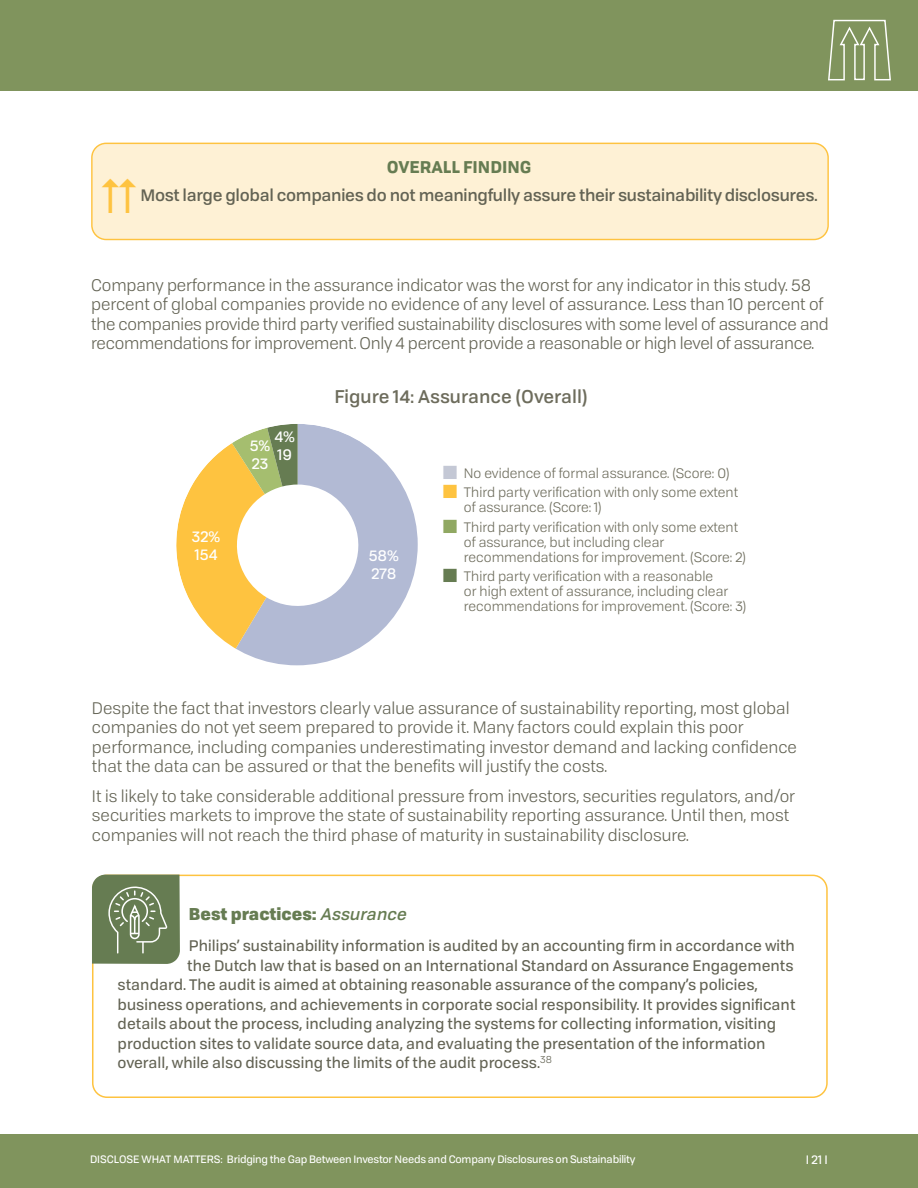
<style>
.page{position:relative;width:918px;height:1188px;background:#fff}
.page>*{position:absolute;margin:0;border:0;box-sizing:border-box;transform-origin:0 0}
.t1{font:500 18px "Tofino";color:#6d6c5c}
.t2{font:16.5px/19.5px "Tofino";color:#636354}
.t3{font:500 16.5px "Tofino";letter-spacing:-.02em;color:#636354}
.t4{font:900 16.5px "Tofino";color:#667c52}
.t5{font:700 16.5px "Tofino";color:#667c52}
.t6{font:15px "Tofino";color:#636354}
.t7{font:15px/18px "Tofino";color:#fff}
.t8{font:13.5px/15px "Tofino";color:#6d6c5c}
.t9{font:12px "Tofino";color:#fff}
.t10{font:10.5px "Tofino";letter-spacing:-.02em;color:#fff}
.s1{font-weight:500;font-style:italic}
</style>
<div class="page">
<div style="left:0;top:1134px;width:918px;height:54px;background:#80945d"></div>
<div style="left:0;top:0;width:918px;height:91px;background:#80945d"></div>
<svg style="left:828px;top:20px;width:63px;height:60px"></svg>
<svg style="left:237px;top:424px;width:181px;height:241px;fill:#b2bad4"></svg>
<svg style="left:176px;top:424px;width:122px;height:225px"></svg>
<div style="left:91px;top:143px;width:738px;height:97px;background:#fef1d5"></div>
<svg style="left:92px;top:875px;width:736px;height:223px"></svg>
<svg style="left:92px;top:875px;width:88px;height:89px;background:#748862"></svg>
<svg style="left:102px;top:178px;width:34px;height:35px"></svg>
<p class="t5" style="left:387px;top:157px;width:146px">OVERALL FINDING</p>
<p class="t3" style="left:140px;top:186px;width:679px">Most large global companies do not meaningfully assure their sustainability disclosures.</p>
<p class="t2" style="left:91px;top:275px;width:739px">company performance in the assurance indicator was the worst for any indicator in this study. 58 percent of global companies provide no evidence of any level of assurance. less than 10 percent of the companies provide third party verified sustainability disclosures with some level of assurance and recommendations for improvement. only 4 percent provide a reasonable or high level of assurance.</p>
<p class="t7" style="left:192px;top:527px;width:30px">32%<br>154</p>
<p class="t7" style="left:274px;top:428px;width:22px">4%<br>19</p>
<p class="t7" style="left:250px;top:437px;width:22px">5%<br>23</p>
<p class="t1" style="left:334px;top:386px;width:255px">Figure 14: Assurance (Overall)</p>
<p class="t7" style="left:369px;top:547px;width:32px">58%<br>278</p>
<p class="t8" style="left:464px;top:463px;width:276px;line-height:19.5px">No evidence of formal assurance. (score: 0) third party verification with only some extent</p>
<p class="t8" style="left:464px;top:498px;width:276px;line-height:19.5px">of assurance. (score: 1)<br>third party verification with only some extent</p>
<p class="t8" style="left:464px;top:535px;width:284px">of assurance, but including clear recommendations for improvement. (score: 2)</p>
<p class="t8" style="left:464px;top:569px;width:284px">third party verification with a reasonable<br>or high extent of assurance, including clear recommendations for improvement. (score: 3)</p>
<p class="t2" style="left:92px;top:698px;width:707px">Despite the fact that investors clearly value assurance of sustainability reporting, most global companies do not yet seem prepared to provide it. many factors could explain this poor performance, including companies underestimating investor demand and lacking confidence that the data can be assured or that the benefits will justify the costs.</p>
<p class="t2" style="left:92px;top:786px;width:705px">it is likely to take considerable additional pressure from investors, securities regulators, and/or securities markets to improve the state of sustainability reporting assurance. Until then, most companies will not reach the third phase of maturity in sustainability disclosure.</p>
<p class="t4" style="left:189px;top:904px;width:222px">Best practices: <span class="s1">Assurance</span></p>
<p class="t6" style="left:189px;top:937px;width:608px">Philips’ sustainability information is audited by an accounting firm in accordance with</p>
<p class="t6" style="left:187px;top:957px;width:608px">the Dutch law that is based on an International Standard on Assurance Engagements</p>
<p class="t6" style="left:118px;top:976px;width:642px">standard. the audit is aimed at obtaining reasonable assurance of the company’s policies,</p>
<p class="t6" style="left:118px;top:996px;width:679px">business operations, and achievements in corporate social responsibility. It provides significant</p>
<p class="t6" style="left:118px;top:1015px;width:660px">details about the process, including analyzing the systems for collecting information, visiting</p>
<p class="t6" style="left:118px;top:1035px;width:649px">production sites to validate source data, and evaluating the presentation of the information</p>
<p class="t6" style="left:118px;top:1054px;width:436px">overall, while also discussing the limits of the audit process.<sup>38</sup></p>
<p class="t10" style="left:90px;top:1153px;width:547px">DISCloSE whAt mAttErS: Bridging the Gap Between Investor Needs and Company Disclosures on Sustainability</p>
<p class="t9" style="left:806px;top:1153px;width:24px">I 21I</p>
</div>
